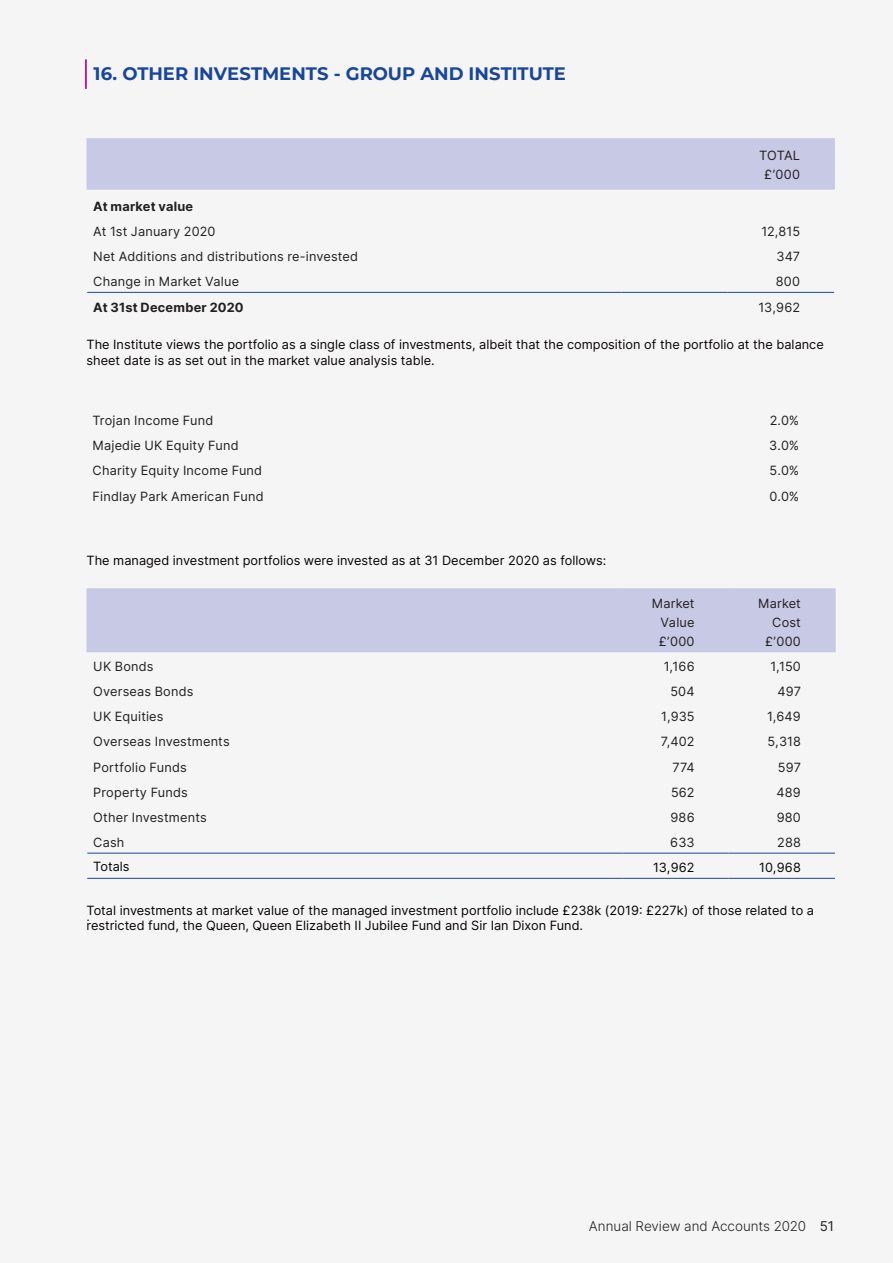
<style>
.page{position:relative;width:893px;height:1263px;background:#fff}
.page>*{position:absolute;margin:0;border:0;box-sizing:border-box;transform-origin:0 0}
.t1{font:700 18px "Montserrat";color:#18469d}
.t2{font:300 13.5px "Inter";color:#231f20}
.t3{font:12.75px/15.3px "Inter";color:#080302}
.t4{font:12.75px/18.9px "Inter";letter-spacing:.015em;color:#231f20;text-align:justify}
.t5{font:700 12.75px "Inter";letter-spacing:.015em;color:#231f20}
.s1{font-weight:400}
</style>
<div class="page">
<div style="left:88px;top:590px;width:746px;height:61px;background:#c7c9e5"></div>
<hr style="left:87px;top:588px;width:535px;height:2px;background:#c7c9e5">
<hr style="left:87px;top:590px;width:1px;height:61px;background:#c7c9e5">
<hr style="left:622px;top:588px;width:107px;height:2px;background:#c7c9e5">
<hr style="left:729px;top:588px;width:107px;height:2px;background:#c7c9e5">
<hr style="left:834px;top:590px;width:2px;height:61px;background:#c7c9e5">
<hr style="left:87px;top:651px;width:535px;height:1px;background:#c7c9e5">
<hr style="left:622px;top:651px;width:107px;height:1px;background:#c7c9e5">
<hr style="left:729px;top:651px;width:107px;height:1px;background:#c7c9e5">
<hr style="left:87px;top:853px;width:535px;height:1px;background:#18469d">
<hr style="left:622px;top:853px;width:107px;height:1px;background:#18469d">
<hr style="left:729px;top:853px;width:106px;height:1px;background:#18469d">
<hr style="left:87px;top:878px;width:535px;height:1px;background:#18469d">
<hr style="left:622px;top:878px;width:107px;height:1px;background:#18469d">
<hr style="left:729px;top:878px;width:106px;height:1px;background:#18469d">
<hr style="left:85px;top:60px;width:2px;height:29px;background:#ed0280">
<div style="left:88px;top:138px;width:745px;height:50px;background:#c7c9e5"></div>
<hr style="left:87px;top:138px;width:1px;height:50px;background:#c7c9e5">
<hr style="left:833px;top:138px;width:2px;height:50px;background:#c7c9e5">
<hr style="left:87px;top:188px;width:534px;height:2px;background:#c7c9e5">
<hr style="left:621px;top:188px;width:107px;height:2px;background:#c7c9e5">
<hr style="left:728px;top:188px;width:107px;height:2px;background:#c7c9e5">
<hr style="left:87px;top:292px;width:534px;height:1px;background:#18469d">
<hr style="left:621px;top:292px;width:107px;height:1px;background:#18469d">
<hr style="left:728px;top:292px;width:106px;height:1px;background:#18469d">
<h1 class="t1" style="left:94px;top:61px;width:474px">16. OTHER INVESTMENTS - GROUP AND INSTITUTE</h1>
<p class="t4" style="left:759px;top:146px;width:42px;text-align:center">TOTAL £’000</p>
<p class="t5" style="left:93px;top:197px;width:101px">At market value</p>
<p class="t4" style="left:93px;top:222px;width:124px">At 1st January 2020</p>
<p class="t4" style="left:761px;top:222px;width:40px">12,815</p>
<p class="t4" style="left:93px;top:247px;width:266px">Net Additions and distributions re-invested</p>
<p class="t4" style="left:777px;top:247px;width:25px">347</p>
<p class="t4" style="left:93px;top:272px;width:147px">Change in Market Value</p>
<p class="t4" style="left:776px;top:272px;width:26px">800</p>
<p class="t5" style="left:93px;top:298px;width:152px">At 31st December 2020</p>
<p class="t4" style="left:759px;top:297px;width:43px">13,962</p>
<p class="t3" style="left:87px;top:337px;width:739px">The Institute views the portfolio as a single class of investments, albeit that the composition of the portfolio at the balance sheet date is as set out in the market value analysis table.</p>
<p class="t4" style="left:93px;top:411px;width:122px">Trojan Income Fund</p>
<p class="t4" style="left:770px;top:411px;width:31px">2.0%</p>
<p class="t4" style="left:93px;top:436px;width:148px">Majedie UK Equity Fund</p>
<p class="t4" style="left:769px;top:436px;width:32px">3.0%</p>
<p class="t4" style="left:93px;top:461px;width:171px">Charity Equity Income Fund</p>
<p class="t4" style="left:770px;top:461px;width:31px">5.0%</p>
<p class="t4" style="left:93px;top:486px;width:173px">Findlay Park American Fund</p>
<p class="t4" style="left:769px;top:486px;width:31px">0.0%</p>
<p class="t3" style="left:87px;top:553px;width:521px">The managed investment portfolios were invested as at 31 December 2020 as follows:</p>
<p class="t4" style="left:659px;top:593px;width:37px;text-indent:-7px">Market Value £’000</p>
<p class="t4" style="left:758px;top:593px;width:44px;text-align:right">Market<br>Cost £’000</p>
<p class="t4" style="left:93px;top:656px;width:62px">UK Bonds</p>
<p class="t4" style="left:664px;top:656px;width:32px">1,166</p>
<p class="t4" style="left:770px;top:656px;width:32px">1,150</p>
<p class="t4" style="left:93px;top:681px;width:102px">Overseas Bonds</p>
<p class="t4" style="left:670px;top:681px;width:26px">504</p>
<p class="t4" style="left:777px;top:681px;width:25px">497</p>
<p class="t4" style="left:93px;top:707px;width:72px">UK Equities</p>
<p class="t4" style="left:661px;top:707px;width:35px">1,935</p>
<p class="t4" style="left:767px;top:707px;width:35px">1,649</p>
<p class="t4" style="left:93px;top:732px;width:138px">Overseas Investments</p>
<p class="t4" style="left:661px;top:732px;width:35px">7,402</p>
<p class="t4" style="left:767px;top:732px;width:35px">5,318</p>
<p class="t4" style="left:93px;top:757px;width:95px">Portfolio Funds</p>
<p class="t4" style="left:672px;top:757px;width:24px">774</p>
<p class="t4" style="left:778px;top:757px;width:25px">597</p>
<p class="t4" style="left:93px;top:782px;width:96px">Property Funds</p>
<p class="t4" style="left:671px;top:782px;width:25px">562</p>
<p class="t4" style="left:776px;top:782px;width:26px">489</p>
<p class="t4" style="left:93px;top:807px;width:115px">Other Investments</p>
<p class="t4" style="left:670px;top:807px;width:26px">986</p>
<p class="t4" style="left:777px;top:807px;width:26px">980</p>
<p class="t4" style="left:93px;top:833px;width:33px">Cash</p>
<p class="t4" style="left:670px;top:833px;width:26px">633</p>
<p class="t4" style="left:777px;top:833px;width:25px">288</p>
<p class="t3" style="left:93px;top:859px;width:38px">Totals</p>
<p class="t3" style="left:653px;top:860px;width:43px">13,962</p>
<p class="t3" style="left:759px;top:860px;width:43px">10,968</p>
<p class="t3" style="left:87px;top:902px;width:729px">Total investments at market value of the managed investment portfolio include £238k (2019: £227k) of those related to a restricted fund, the Queen, Queen Elizabeth II Jubilee Fund and Sir Ian Dixon Fund.</p>
<p class="t4" style="left:87px;top:907px;width:5px">.</p>
<p class="t2" style="left:589px;top:1217px;width:247px">Annual Review and Accounts 2020 <span class="s1">51</span></p>
</div>
